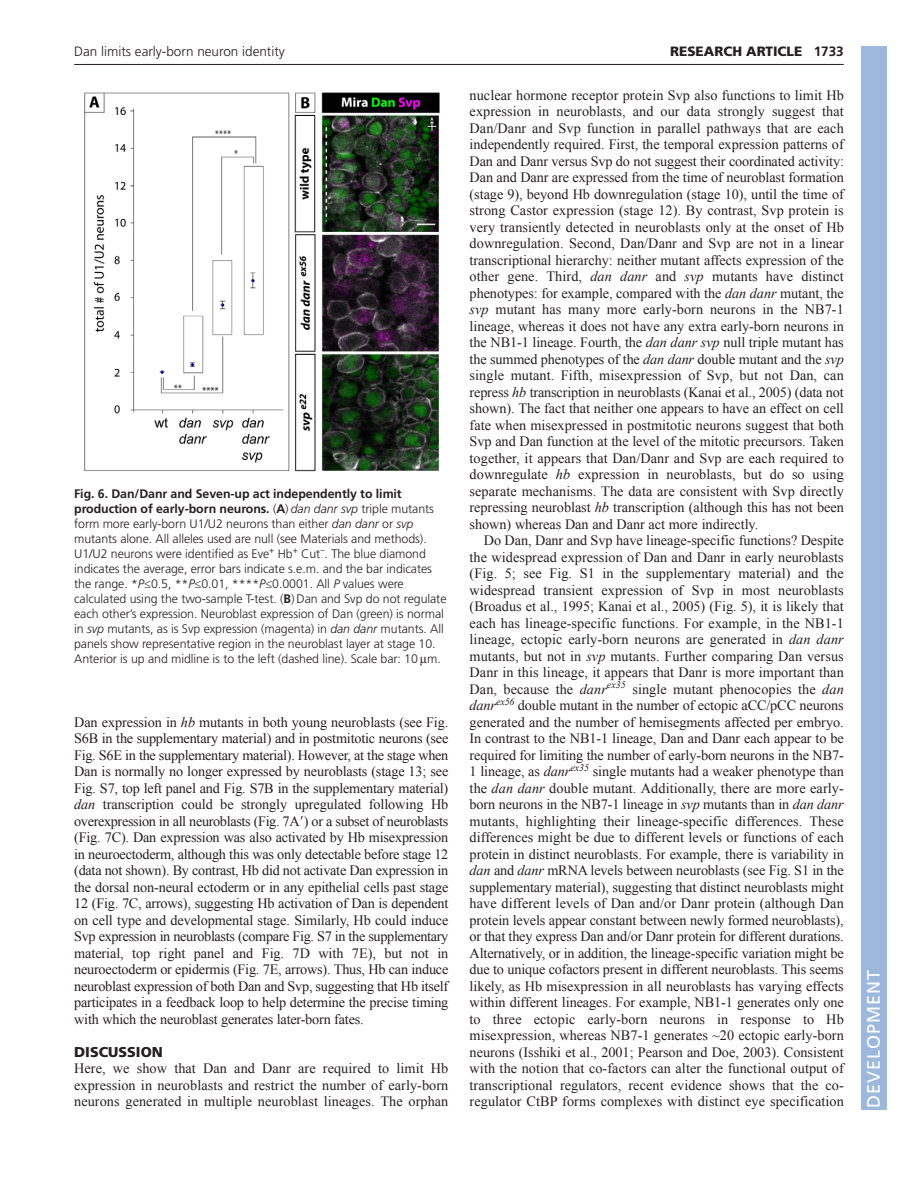
<style>
.page{position:relative;width:918px;height:1188px;background:#fff}
.page>*{position:absolute;margin:0;border:0;box-sizing:border-box;transform-origin:0 0}
.t1{font:18px "Frutiger LT Std";letter-spacing:.055em;color:#fff}
.t2{font:14.25px/16.5px "Times New Roman";color:#231f20;text-align:justify}
.t3{font:900 14.25px "Frutiger LT Std";color:#231f20}
.t4{font:300 13.5px "Frutiger LT Std";color:#231f20}
.t5{font:900 13.5px "Frutiger LT Std";color:#231f20}
.t6{font:300 12.3px/15px "Frutiger LT Std";letter-spacing:-.005em;color:#231f20}
.s1{font-weight:700}
.s2{font-style:italic}
.s3{font-family:"Mathematical Pi One"}
</style>
<div class="page">
<hr style="left:74px;top:64px;width:770px;height:1px;background:#231f20">
<img style="left:84px;top:92px;width:356px;height:380px">
<div style="left:861px;top:46px;width:25px;height:1064px;background:#9cb9db"></div>
<p class="t4" style="left:74px;top:46px;width:212px">Dan limits early-born neuron identity</p>
<p class="t5" style="left:670px;top:46px;width:175px">RESEARCH ARTICLE <span class="s1">1733</span></p>
<p class="t6" style="left:74px;top:487px;width:374px"><span class="s1">Fig. 6. Dan/Danr and Seven-up act independently to limit production of early-born neurons.</span> (<span class="s1">A</span>) <span class="s2">dan danr svp</span> triple mutants form more early-born U1/U2 neurons than either <span class="s2">dan danr</span> or <span class="s2">svp </span>mutants alone. All alleles used are null (see Materials and methods).<br>U1/U2 neurons were identified as Eve<sup>+</sup> Hb<sup>+</sup> Cut<sup>–</sup>. The blue diamond indicates the average, error bars indicate s.e.m. and the bar indicates the range. *<span class="s2">P</span>≤0.5, **<span class="s2">P</span>≤0.01, ****<span class="s2">P</span>≤0.0001. All <span class="s2">P</span> values were calculated using the two-sample T-test. (<span class="s1">B</span>) Dan and Svp do not regulate each other’s expression. Neuroblast expression of Dan (green) is normal in <span class="s2">svp</span> mutants, as is Svp expression (magenta) in <span class="s2">dan danr</span> mutants. All panels show representative region in the neuroblast layer at stage 10.<br>Anterior is up and midline is to the left (dashed line). Scale bar: 10 m.</p>
<p class="t2" style="left:74px;top:714px;width:376px">Dan expression in <span class="s2">hb</span> mutants in both young neuroblasts (see Fig.<br>S6B in the supplementary material) and in postmitotic neurons (see Fig. S6E in the supplementary material). However, at the stage when Dan is normally no longer expressed by neuroblasts (stage 13; see Fig. S7, top left panel and Fig. S7B in the supplementary material) <span class="s2">dan</span> transcription could be strongly upregulated following Hb overexpression in all neuroblasts (Fig. 7A<span class="s3">-</span>) or a subset of neuroblasts (Fig. 7C). Dan expression was also activated by Hb misexpression in neuroectoderm, although this was only detectable before stage 12 (data not shown). By contrast, Hb did not activate Dan expression in the dorsal non-neural ectoderm or in any epithelial cells past stage 12 (Fig. 7C, arrows), suggesting Hb activation of Dan is dependent on cell type and developmental stage. Similarly, Hb could induce Svp expression in neuroblasts (compare Fig. S7 in the supplementary material, top right panel and Fig. 7D with 7E), but not in neuroectoderm or epidermis (Fig. 7E, arrows). Thus, Hb can induce neuroblast expression of both Dan and Svp, suggesting that Hb itself participates in a feedback loop to help determine the precise timing with which the neuroblast generates later-born fates.</p>
<p class="t3" style="left:74px;top:1046px;width:90px">DISCUSSION</p>
<p class="t2" style="left:74px;top:1060px;width:376px">Here, we show that Dan and Danr are required to limit Hb expression in neuroblasts and restrict the number of early-born neurons generated in multiple neuroblast lineages. The orphan</p>
<p class="t2" style="left:470px;top:87px;width:376px">nuclear hormone receptor protein Svp also functions to limit Hb expression in neuroblasts, and our data strongly suggest that Dan/Danr and Svp function in parallel pathways that are each independently required. First, the temporal expression patterns of Dan and Danr versus Svp do not suggest their coordinated activity:<br>Dan and Danr are expressed from the time of neuroblast formation (stage 9), beyond Hb downregulation (stage 10), until the time of strong Castor expression (stage 12). By contrast, Svp protein is very transiently detected in neuroblasts only at the onset of Hb downregulation. Second, Dan/Danr and Svp are not in a linear transcriptional hierarchy: neither mutant affects expression of the other gene. Third, <span class="s2">dan danr</span> and <span class="s2">svp</span> mutants have distinct phenotypes: for example, compared with the <span class="s2">dan danr</span> mutant, the <span class="s2">svp</span> mutant has many more early-born neurons in the NB7-1 lineage, whereas it does not have any extra early-born neurons in the NB1-1 lineage. Fourth, the <span class="s2">dan danr svp</span> null triple mutant has the summed phenotypes of the <span class="s2">dan danr</span> double mutant and the <span class="s2">svp </span>single mutant. Fifth, misexpression of Svp, but not Dan, can repress <span class="s2">hb</span> transcription in neuroblasts (Kanai et al., 2005) (data not shown). The fact that neither one appears to have an effect on cell fate when misexpressed in postmitotic neurons suggest that both Svp and Dan function at the level of the mitotic precursors. Taken together, it appears that Dan/Danr and Svp are each required to downregulate <span class="s2">hb</span> expression in neuroblasts, but do so using separate mechanisms. The data are consistent with Svp directly repressing neuroblast <span class="s2">hb</span> transcription (although this has not been shown) whereas Dan and Danr act more indirectly.</p>
<p class="t2" style="left:470px;top:532px;width:376px;text-indent:14px">Do Dan, Danr and Svp have lineage-specific functions? Despite the widespread expression of Dan and Danr in early neuroblasts (Fig. 5; see Fig. S1 in the supplementary material) and the widespread transient expression of Svp in most neuroblasts (Broadus et al., 1995; Kanai et al., 2005) (Fig. 5), it is likely that each has lineage-specific functions. For example, in the NB1-1 lineage, ectopic early-born neurons are generated in <span class="s2">dan danr </span>mutants, but not in <span class="s2">svp</span> mutants. Further comparing Dan versus Danr in this lineage, it appears that Danr is more important than Dan, because the <span class="s2">danr</span><sup>ex35</sup> single mutant phenocopies the <span class="s2">dan danr</span><sup>ex56</sup> double mutant in the number of ectopic aCC/pCC neurons generated and the number of hemisegments affected per embryo.<br>In contrast to the NB1-1 lineage, Dan and Danr each appear to be required for limiting the number of early-born neurons in the NB7- 1 lineage, as <span class="s2">danr</span><sup>ex35</sup> single mutants had a weaker phenotype than the <span class="s2">dan danr</span> double mutant. Additionally, there are more early&shy;born neurons in the NB7-1 lineage in <span class="s2">svp</span> mutants than in <span class="s2">dan danr </span>mutants, highlighting their lineage-specific differences. These differences might be due to different levels or functions of each protein in distinct neuroblasts. For example, there is variability in <span class="s2">dan</span> and <span class="s2">danr</span> mRNA levels between neuroblasts (see Fig. S1 in the supplementary material), suggesting that distinct neuroblasts might have different levels of Dan and/or Danr protein (although Dan protein levels appear constant between newly formed neuroblasts), or that they express Dan and/or Danr protein for different durations.<br>Alternatively, or in addition, the lineage-specific variation might be due to unique cofactors present in different neuroblasts. This seems likely, as Hb misexpression in all neuroblasts has varying effects within different lineages. For example, NB1-1 generates only one to three ectopic early-born neurons in response to Hb misexpression, whereas NB7-1 generates ~20 ectopic early-born neurons (Isshiki et al., 2001; Pearson and Doe, 2003). Consistent with the notion that co-factors can alter the functional output of transcriptional regulators, recent evidence shows that the co&shy;regulator CtBP forms complexes with distinct eye specification</p>
<p class="t1" style="left:863px;top:1108px;width:140px;rotate:-90deg">DEVELOPMENT</p>
</div>
